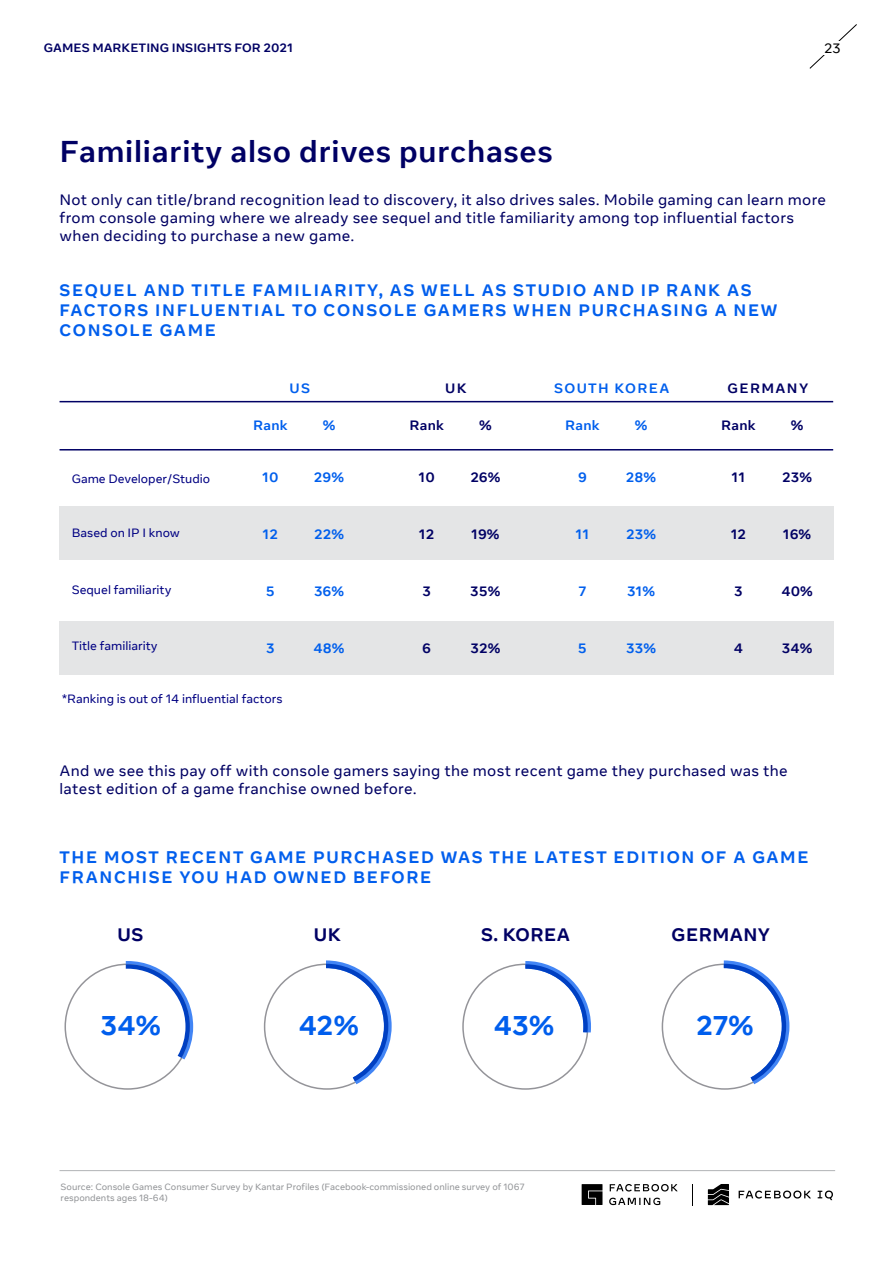
<style>
.page{position:relative;width:893px;height:1263px;background:#fff}
.page>*{position:absolute;margin:0;border:0;box-sizing:border-box;transform-origin:0 0}
.t1{font:700 30px "Optimistic Text";letter-spacing:.025em;color:#000064}
.t2{font:700 27px "Optimistic Display";letter-spacing:-.01em;color:#005eed}
.t3{font:700 18px "Optimistic Display";letter-spacing:.025em;color:#000064}
.t4{font:700 16.5px/19.8px "Optimistic Display";letter-spacing:.1em;color:#005eed}
.t5{font:15px/18px "Optimistic Text";letter-spacing:.02em;color:#000063}
.t6{font:700 13.5px "Optimistic Text";letter-spacing:.025em;color:#000064}
.t7{font:700 13.5px "Optimistic Text";letter-spacing:.025em;color:#005fed}
.t8{font:700 13.5px "Optimistic Text";letter-spacing:.1em;color:#005fed}
.t9{font:700 13.5px "Optimistic Text";letter-spacing:.1em;color:#000064}
.t10{font:13.5px "Optimistic Text";color:#000}
.t11{font:12px "Optimistic Text";color:#000082}
.t12{font:700 12px "Optimistic Text";color:#000064}
.t13{font:9px/10.8px "Optimistic Text";color:#939598}
</style>
<div class="page">
<svg style="left:708px;top:1184px;width:21px;height:21px"></svg>
<svg style="left:739px;top:1190px;width:72px;height:8px"></svg>
<svg style="left:818px;top:1190px;width:15px;height:10px"></svg>
<svg style="left:610px;top:1184px;width:68px;height:7px"></svg>
<svg style="left:609px;top:1198px;width:51px;height:7px"></svg>
<svg style="left:582px;top:1184px;width:20px;height:21px"></svg>
<svg style="left:692px;top:1184px;width:1px;height:21px"></svg>
<svg style="left:809px;top:24px;width:48px;height:45px"></svg>
<div style="left:820px;top:41px;width:25px;height:14px;background:#fff"></div>
<div style="left:60px;top:506px;width:774px;height:54px;background:#e4e5e6"></div>
<div style="left:60px;top:621px;width:774px;height:53px;background:#e4e5e6"></div>
<hr style="left:60px;top:401px;width:773px;height:1px;background:#000064">
<hr style="left:60px;top:449px;width:773px;height:1px;background:#000064">
<hr style="left:60px;top:1170px;width:775px;height:1px;background:#b1b3b6">
<svg style="left:126px;top:961px;width:67px;height:98px"></svg>
<svg style="left:326px;top:960px;width:66px;height:124px"></svg>
<svg style="left:724px;top:960px;width:65px;height:124px"></svg>
<svg style="left:525px;top:961px;width:66px;height:71px"></svg>
<p class="t12" style="left:44px;top:40px;width:251px">GAMES MARKETING INSIGHTS FOR 2021</p>
<p class="t10" style="left:824px;top:40px;width:18px">23</p>
<h1 class="t1" style="left:60px;top:133px;width:495px">Familiarity also drives purchases</h1>
<p class="t5" style="left:60px;top:191px;width:768px">Not only can title/brand recognition lead to discovery, it also drives sales. Mobile gaming can learn more from console gaming where we already see sequel and title familiarity among top influential factors when deciding to purchase a new game.</p>
<p class="t4" style="left:60px;top:281px;width:719px">SEQUEL AND TITLE FAMILIARITY, AS WELL AS STUDIO AND IP RANK AS<br>FACTORS INFLUENTIAL TO CONSOLE GAMERS WHEN PURCHASING A NEW<br>CONSOLE GAME</p>
<p class="t7" style="left:289px;top:379px;width:22px">US</p>
<p class="t6" style="left:445px;top:379px;width:23px">UK</p>
<p class="t8" style="left:554px;top:379px;width:117px">SOUTH KOREA</p>
<p class="t9" style="left:727px;top:379px;width:82px">GERMANY</p>
<p class="t7" style="left:253px;top:417px;width:36px">Rank</p>
<p class="t7" style="left:323px;top:417px;width:14px">%</p>
<p class="t6" style="left:409px;top:417px;width:36px">Rank</p>
<p class="t6" style="left:479px;top:417px;width:14px">%</p>
<p class="t7" style="left:565px;top:417px;width:36px">Rank</p>
<p class="t7" style="left:635px;top:417px;width:14px">%</p>
<p class="t6" style="left:721px;top:417px;width:36px">Rank</p>
<p class="t6" style="left:791px;top:417px;width:14px">%</p>
<p class="t11" style="left:72px;top:472px;width:140px">Game Developer/Studio</p>
<p class="t7" style="left:262px;top:469px;width:18px">10</p>
<p class="t7" style="left:314px;top:469px;width:32px">29%</p>
<p class="t6" style="left:419px;top:469px;width:18px">10</p>
<p class="t6" style="left:470px;top:469px;width:31px">26%</p>
<p class="t7" style="left:578px;top:469px;width:10px">9</p>
<p class="t7" style="left:626px;top:469px;width:32px">28%</p>
<p class="t6" style="left:732px;top:469px;width:15px">11</p>
<p class="t6" style="left:782px;top:469px;width:31px">23%</p>
<p class="t11" style="left:72px;top:525px;width:110px">Based on IP I know</p>
<p class="t7" style="left:263px;top:526px;width:17px">12</p>
<p class="t7" style="left:314px;top:526px;width:31px">22%</p>
<p class="t6" style="left:419px;top:526px;width:17px">12</p>
<p class="t6" style="left:471px;top:526px;width:30px">19%</p>
<p class="t7" style="left:576px;top:526px;width:15px">11</p>
<p class="t7" style="left:626px;top:526px;width:31px">23%</p>
<p class="t6" style="left:731px;top:526px;width:17px">12</p>
<p class="t6" style="left:783px;top:526px;width:30px">16%</p>
<p class="t11" style="left:72px;top:583px;width:101px">Sequel familiarity</p>
<p class="t7" style="left:266px;top:583px;width:10px">5</p>
<p class="t7" style="left:314px;top:583px;width:32px">36%</p>
<p class="t6" style="left:422px;top:583px;width:10px">3</p>
<p class="t6" style="left:470px;top:583px;width:32px">35%</p>
<p class="t7" style="left:578px;top:583px;width:10px">7</p>
<p class="t7" style="left:627px;top:583px;width:30px">31%</p>
<p class="t6" style="left:734px;top:583px;width:10px">3</p>
<p class="t6" style="left:781px;top:583px;width:33px">40%</p>
<p class="t11" style="left:72px;top:638px;width:87px">Title familiarity</p>
<p class="t7" style="left:266px;top:640px;width:10px">3</p>
<p class="t7" style="left:314px;top:640px;width:32px">48%</p>
<p class="t6" style="left:422px;top:640px;width:10px">6</p>
<p class="t6" style="left:470px;top:640px;width:31px">32%</p>
<p class="t7" style="left:578px;top:640px;width:10px">5</p>
<p class="t7" style="left:626px;top:640px;width:31px">33%</p>
<p class="t6" style="left:734px;top:640px;width:11px">4</p>
<p class="t6" style="left:782px;top:640px;width:32px">34%</p>
<p class="t11" style="left:62px;top:692px;width:222px">*Ranking is out of 14 influential factors</p>
<p class="t5" style="left:60px;top:762px;width:729px">And we see this pay off with console gamers saying the most recent game they purchased was the latest edition of a game franchise owned before.</p>
<p class="t4" style="left:60px;top:848px;width:751px">THE MOST RECENT GAME PURCHASED WAS THE LATEST EDITION OF A GAME<br>FRANCHISE YOU HAD OWNED BEFORE</p>
<p class="t3" style="left:118px;top:923px;width:27px">US</p>
<p class="t3" style="left:314px;top:923px;width:28px">UK</p>
<p class="t3" style="left:481px;top:923px;width:90px">S. KOREA</p>
<p class="t3" style="left:672px;top:923px;width:100px">GERMANY</p>
<h2 class="t2" style="left:100px;top:1008px;width:62px">34%</h2>
<h2 class="t2" style="left:299px;top:1008px;width:61px">42%</h2>
<h2 class="t2" style="left:494px;top:1008px;width:62px">43%</h2>
<h2 class="t2" style="left:696px;top:1008px;width:59px">27%</h2>
<p class="t13" style="left:61px;top:1182px;width:466px">Source: Console Games Consumer Survey by Kantar Profiles (Facebook-commissioned online survey of 1067 respondents ages 18-64)</p>
</div>
